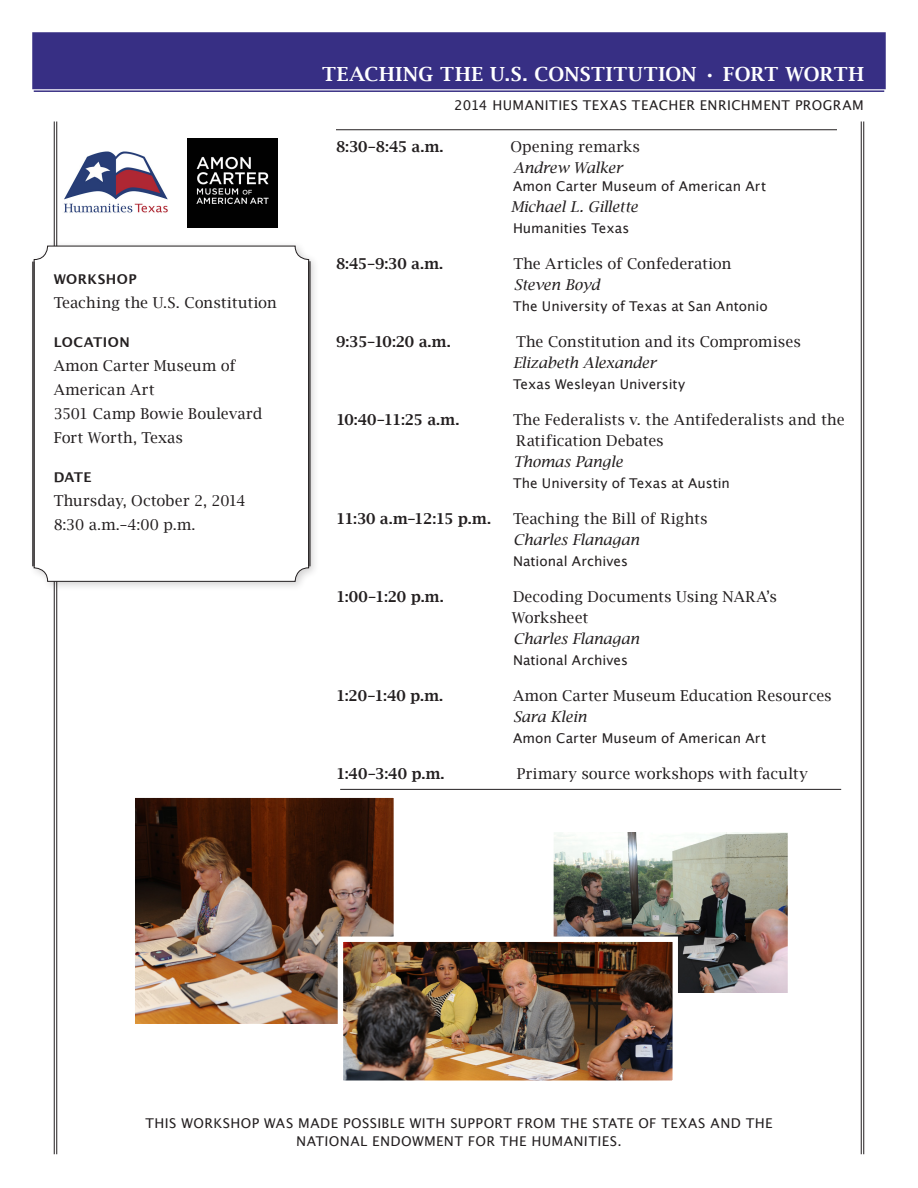
<style>
.page{position:relative;width:918px;height:1188px;background:#fff}
.page>*{position:absolute;margin:0;border:0;box-sizing:border-box;transform-origin:0 0}
.t1{font:600 19.5px "Lucida Bright";letter-spacing:.015em;color:#fff}
.t2{font:15px/21px "Lucida Bright";letter-spacing:.005em;color:#231f20}
.t3{font:600 15px "Lucida Bright";letter-spacing:-.015em;color:#231f20}
.t4{font:italic 15px "Lucida Bright";letter-spacing:-.005em;color:#231f20}
.t5{font:13.5px "Lucida Grande";letter-spacing:.01em;color:#231f20}
.t6{font:13.5px/18px "Lucida Grande";letter-spacing:.035em;color:#231f20;text-align:center}
.t7{font:13.5px "Lucida Grande";letter-spacing:.03em;color:#231f20}
.t8{font:700 13.5px "Lucida Grande";letter-spacing:.03em;color:#231f20}
.s1{font-style:italic}
</style>
<div class="page">
<hr style="left:56px;top:122px;width:1px;height:1032px;background:#231f20">
<hr style="left:54px;top:122px;width:1px;height:1032px;background:#231f20">
<hr style="left:863px;top:122px;width:1px;height:1032px;background:#231f20">
<hr style="left:861px;top:122px;width:1px;height:1032px;background:#231f20">
<div style="left:32px;top:32px;width:854px;height:58px;background:#372f84"></div>
<hr style="left:34px;top:90px;width:850px;height:2px;background:#372f84">
<img style="left:555px;top:833px;width:231px;height:159px">
<img style="left:136px;top:798px;width:257px;height:226px">
<img style="left:344px;top:943px;width:328px;height:137px">
<div style="left:338px;top:937px;width:340px;height:149px;border:5px solid #fff"></div>
<hr style="left:340px;top:789px;width:501px;height:1px;background:#231f20">
<hr style="left:336px;top:129px;width:501px;height:1px;background:#231f20">
<img style="left:64px;top:151px;width:104px;height:62px">
<div style="left:29px;top:241px;width:291px;height:351px;background:#231f20;opacity:.2"></div>
<div style="left:34px;top:246px;width:275px;height:335px;background:#fff;border-radius:14px"></div>
<div style="left:34px;top:246px;width:275px;height:336px;border:1px solid #231f20;border-radius:14px"></div>
<hr style="left:34px;top:262px;width:1px;height:304px;background:#231f20">
<hr style="left:32px;top:262px;width:1px;height:304px;background:#231f20">
<hr style="left:310px;top:261px;width:1px;height:305px;background:#231f20">
<hr style="left:309px;top:261px;width:1px;height:305px;background:#231f20">
<img style="left:188px;top:138px;width:89px;height:90px">
<p class="t1" style="left:322px;top:63px;width:543px">TEACHING THE U.S. CONSTITUTION • FORT WORTH</p>
<p class="t8" style="left:54px;top:268px;width:84px">WORKSHOP</p>
<p class="t2" style="left:54px;top:292px;width:225px">Teaching the U.S. Constitution</p>
<p class="t8" style="left:54px;top:331px;width:78px">LOCATION</p>
<p class="t2" style="left:54px;top:353px;width:184px;line-height:24px">Amon Carter Museum of<br>American Art</p>
<p class="t2" style="left:54px;top:403px;width:210px">3501 Camp Bowie Boulevard</p>
<p class="t2" style="left:54px;top:427px;width:131px">Fort Worth, Texas</p>
<p class="t8" style="left:54px;top:466px;width:40px">DATE</p>
<p class="t2" style="left:54px;top:490px;width:193px">Thursday, October 2, 2014</p>
<p class="t2" style="left:54px;top:514px;width:143px">8:30 a.m.–4:00 p.m.</p>
<p class="t7" style="left:454px;top:98px;width:411px">2014 HUMANITIES TEXAS TEACHER ENRICHMENT PROGRAM</p>
<p class="t3" style="left:336px;top:138px;width:109px">8:30–8:45 a.m.</p>
<p class="t2" style="left:510px;top:136px;width:131px">Opening remarks<br><span class="s1">Andrew Walker</span></p>
<p class="t5" style="left:513px;top:178px;width:255px">Amon Carter Museum of American Art</p>
<p class="t4" style="left:511px;top:198px;width:129px">Michael L. Gillette</p>
<p class="t5" style="left:513px;top:220px;width:118px">Humanities Texas</p>
<p class="t3" style="left:336px;top:255px;width:109px">8:45–9:30 a.m.</p>
<p class="t2" style="left:513px;top:253px;width:220px">The Articles of Confederation</p>
<p class="t4" style="left:514px;top:276px;width:88px">Steven Boyd</p>
<p class="t5" style="left:513px;top:298px;width:256px">The University of Texas at San Antonio</p>
<p class="t3" style="left:336px;top:333px;width:116px">9:35–10:20 a.m.</p>
<p class="t2" style="left:516px;top:331px;width:286px">The Constitution and its Compromises</p>
<p class="t4" style="left:513px;top:354px;width:145px">Elizabeth Alexander</p>
<p class="t5" style="left:513px;top:376px;width:174px">Texas Wesleyan University</p>
<p class="t3" style="left:336px;top:411px;width:125px">10:40–11:25 a.m.</p>
<p class="t2" style="left:513px;top:409px;width:333px">The Federalists v. the Antifederalists and the<br>Ratification Debates</p>
<p class="t4" style="left:513px;top:453px;width:111px">Thomas Pangle</p>
<p class="t5" style="left:513px;top:475px;width:219px">The University of Texas at Austin</p>
<p class="t3" style="left:336px;top:510px;width:157px">11:30 a.m–12:15 p.m.</p>
<p class="t2" style="left:513px;top:508px;width:196px">Teaching the Bill of Rights</p>
<p class="t4" style="left:513px;top:531px;width:128px">Charles Flanagan</p>
<p class="t5" style="left:513px;top:553px;width:116px">National Archives</p>
<p class="t3" style="left:336px;top:588px;width:109px">1:00–1:20 p.m.</p>
<p class="t2" style="left:512px;top:586px;width:267px">Decoding Documents Using NARA’s<br>Worksheet</p>
<p class="t4" style="left:513px;top:630px;width:128px">Charles Flanagan</p>
<p class="t5" style="left:513px;top:652px;width:116px">National Archives</p>
<p class="t3" style="left:336px;top:687px;width:109px">1:20–1:40 p.m.</p>
<p class="t2" style="left:513px;top:685px;width:320px">Amon Carter Museum Education Resources</p>
<p class="t4" style="left:513px;top:708px;width:75px">Sara Klein</p>
<p class="t5" style="left:513px;top:730px;width:255px">Amon Carter Museum of American Art</p>
<p class="t3" style="left:336px;top:765px;width:110px">1:40–3:40 p.m.</p>
<p class="t2" style="left:517px;top:763px;width:293px">Primary source workshops with faculty</p>
<p class="t6" style="left:145px;top:1114px;width:629px">THIS WORKSHOP WAS MADE POSSIBLE WITH SUPPORT FROM THE STATE OF TEXAS AND THE<br>NATIONAL ENDOWMENT FOR THE HUMANITIES.</p>
</div>
